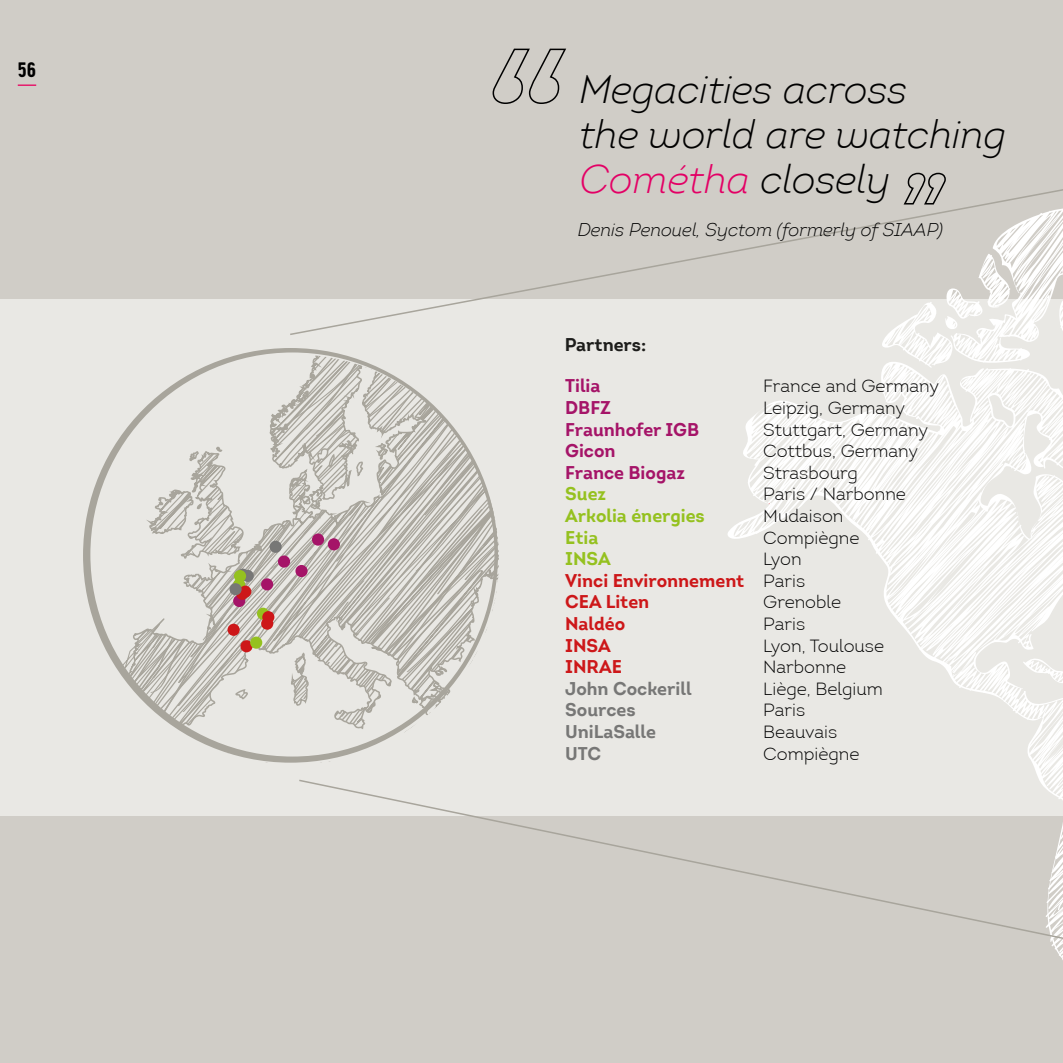
<style>
.page{position:relative;width:1063px;height:1063px;background:#d0cdc7}
.page>*{position:absolute;margin:0;border:0;box-sizing:border-box;transform-origin:0 0}
.t1{font:italic 300 39px/45px "Intro";color:#000}
.t2{font:19.5px "Cervo Neue Bold Neue";color:#000}
.t3{font:300 18px "Intro";color:#000}
.t4{font:700 18px/21.6px "Intro";color:#cd1719}
.t5{font:700 18px "Intro";color:#a51468}
.t6{font:italic 300 18px "Intro";color:#000}
.t7{font:700 18px "Intro";color:#777776}
.t8{font:700 18px "Intro";color:#95c11f}
.t9{font:700 18px "Intro";color:#1d1d1b}
.s1{color:#e30065}
.s2{font-weight:300;color:#000}
</style>
<div class="page">
<div style="left:0;top:299px;width:1063px;height:516px;background:#e9e8e4"></div>
<svg style="left:290px;top:252px;width:436px;height:83px"></svg>
<svg style="left:298px;top:779px;width:428px;height:91px"></svg>
<svg style="left:492px;top:48px;width:74px;height:56px"></svg>
<svg style="left:726px;top:172px;width:337px;height:788px"></svg>
<svg style="left:83px;top:348px;width:415px;height:415px"></svg>
<div style="left:233px;top:595px;width:12px;height:12px;background:#a51468;border-radius:50%"></div>
<div style="left:233px;top:579px;width:12px;height:12px;background:#95c11f;border-radius:50%"></div>
<div style="left:257px;top:608px;width:12px;height:12px;background:#95c11f;border-radius:50%"></div>
<svg style="left:236px;top:588px;width:12px;height:12px"></svg>
<div style="left:239px;top:586px;width:12px;height:12px;background:#cd1719;border-radius:50%"></div>
<div style="left:270px;top:541px;width:12px;height:12px;background:#777776;border-radius:50%"></div>
<div style="left:230px;top:583px;width:12px;height:12px;background:#777776;border-radius:50%"></div>
<div style="left:242px;top:570px;width:12px;height:12px;background:#777776;border-radius:50%"></div>
<div style="left:228px;top:624px;width:12px;height:12px;background:#cd1719;border-radius:50%"></div>
<div style="left:240px;top:640px;width:13px;height:12px;background:#cd1719;border-radius:50%"></div>
<div style="left:262px;top:611px;width:12px;height:12px;background:#cd1719;border-radius:50%"></div>
<div style="left:261px;top:618px;width:12px;height:12px;background:#cd1719;border-radius:50%"></div>
<div style="left:250px;top:637px;width:12px;height:12px;background:#95c11f;border-radius:50%"></div>
<div style="left:278px;top:555px;width:12px;height:13px;background:#a51468;border-radius:50%"></div>
<div style="left:261px;top:578px;width:12px;height:12px;background:#a51468;border-radius:50%"></div>
<div style="left:295px;top:565px;width:13px;height:12px;background:#a51468;border-radius:50%"></div>
<div style="left:312px;top:534px;width:12px;height:12px;background:#a51468;border-radius:50%"></div>
<div style="left:328px;top:538px;width:12px;height:12px;background:#a51468;border-radius:50%"></div>
<div style="left:234px;top:570px;width:12px;height:12px;background:#95c11f;border-radius:50%"></div>
<svg style="left:18px;top:84px;width:18px;height:2px"></svg>
<p class="t2" style="left:18px;top:56px;width:20px">56</p>
<h1 class="t1" style="left:579px;top:67px;width:428px">Megacities across<br>the world are watching<br><span class="s1">Cométha</span> closely</h1>
<p class="t6" style="left:578px;top:219px;width:367px">Denis Penouel, Syctom (formerly of SIAAP)</p>
<p class="t9" style="left:565px;top:334px;width:83px">Partners:</p>
<p class="t5" style="left:565px;top:375px;width:37px">Tilia</p>
<p class="t3" style="left:763px;top:375px;width:177px">France and Germany</p>
<p class="t5" style="left:565px;top:396px;width:47px">DBFZ</p>
<p class="t3" style="left:763px;top:396px;width:144px">Leipzig, Germany</p>
<p class="t5" style="left:565px;top:418px;width:135px">Fraunhofer IGB</p>
<p class="t3" style="left:763px;top:418px;width:167px">Stuttgart, Germany</p>
<p class="t5" style="left:565px;top:439px;width:52px">Gicon</p>
<p class="t3" style="left:763px;top:440px;width:157px">Cottbus, Germany</p>
<p class="t5" style="left:565px;top:461px;width:121px">France Biogaz</p>
<p class="t3" style="left:763px;top:461px;width:96px">Strasbourg</p>
<p class="t8" style="left:565px;top:483px;width:42px">Suez</p>
<p class="t3" style="left:763px;top:483px;width:144px">Paris / Narbonne</p>
<p class="t8" style="left:565px;top:504px;width:141px">Arkolia énergies</p>
<p class="t3" style="left:763px;top:504px;width:82px">Mudaison</p>
<p class="t8" style="left:565px;top:526px;width:35px">Etia</p>
<p class="t3" style="left:763px;top:526px;width:98px">Compiègne</p>
<p class="t8" style="left:565px;top:547px;width:47px">INSA</p>
<p class="t4" style="left:565px;top:548px;width:241px;text-indent:198px"><span class="s2">Lyon<br></span>Vinci Environnement <span class="s2">Paris<br></span>CEA Liten</p>
<p class="t3" style="left:763px;top:591px;width:79px">Grenoble</p>
<p class="t4" style="left:565px;top:613px;width:62px">Naldéo</p>
<p class="t3" style="left:763px;top:612px;width:43px">Paris</p>
<p class="t4" style="left:565px;top:634px;width:47px">INSA</p>
<p class="t3" style="left:763px;top:634px;width:122px">Lyon, Toulouse</p>
<p class="t4" style="left:565px;top:656px;width:58px">INRAE</p>
<p class="t3" style="left:763px;top:656px;width:84px">Narbonne</p>
<p class="t7" style="left:565px;top:677px;width:128px">John Cockerill</p>
<p class="t3" style="left:763px;top:677px;width:121px">Liège, Belgium</p>
<p class="t7" style="left:565px;top:699px;width:72px">Sources</p>
<p class="t3" style="left:763px;top:699px;width:43px">Paris</p>
<p class="t7" style="left:565px;top:720px;width:92px">UniLaSalle</p>
<p class="t3" style="left:763px;top:720px;width:75px">Beauvais</p>
<p class="t7" style="left:565px;top:742px;width:38px">UTC</p>
<p class="t3" style="left:763px;top:742px;width:98px">Compiègne</p>
</div>
